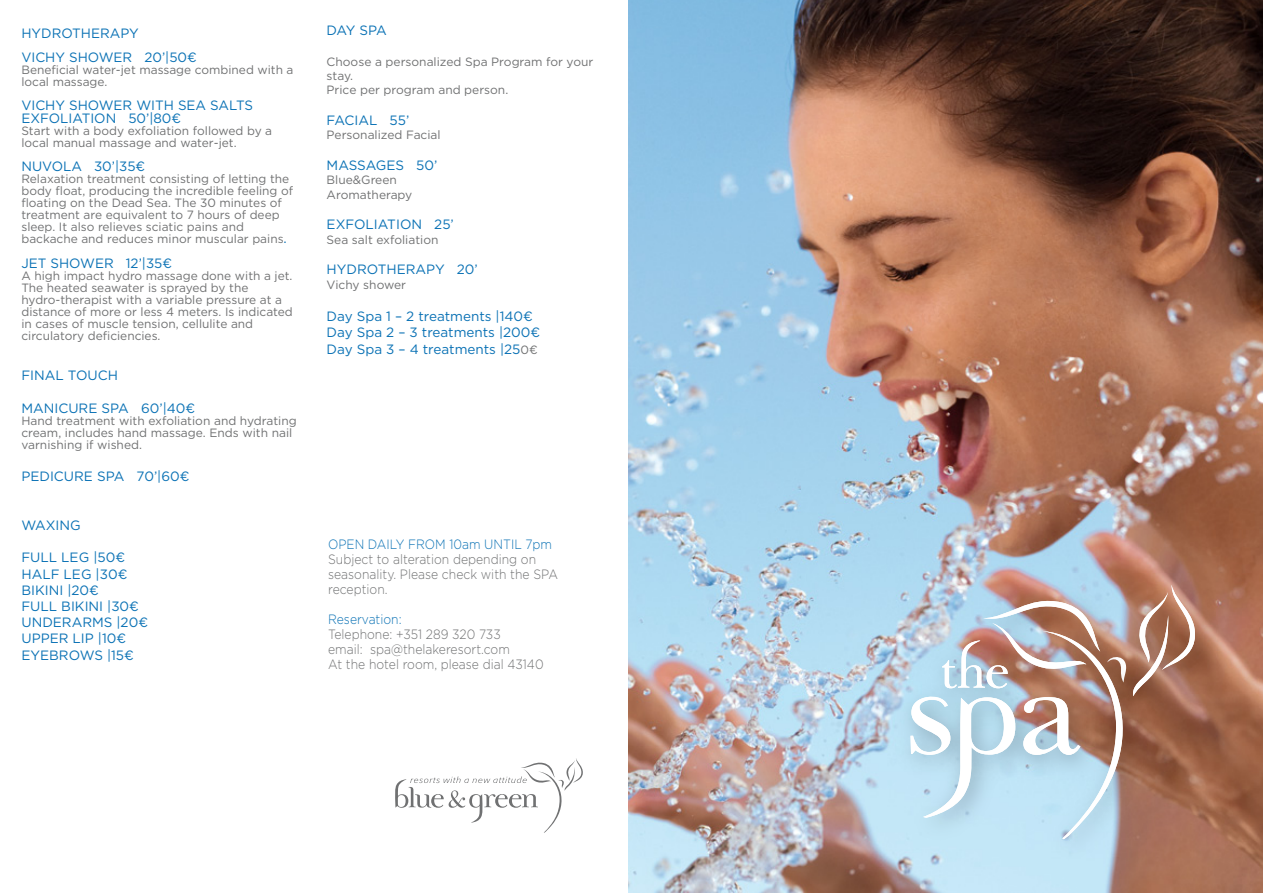
<style>
.page{position:relative;width:1263px;height:893px;background:#fff}
.page>*{position:absolute;margin:0;border:0;box-sizing:border-box;transform-origin:0 0}
.t1{font:13.5px/16.2px "Gotham";color:#0b72b5}
.t2{font:300 13.5px/15px "Gotham";color:#707172;scale:.9 1}
.t3{font:300 13.5px "Gotham";color:#0b72b5;scale:.9 1}
.t4{font:12px/12.1px "Gotham";color:#707172}
.s1{font-size:13.5px;color:#0b72b5}
.s2{font-size:12px;color:#707172}
</style>
<div class="page">
<img style="left:628px;top:0;width:635px;height:893px">
<img style="left:888px;top:562px;width:339px;height:309px">
<svg style="left:910px;top:585px;width:286px;height:258px;background:#b7b0af"></svg>
<svg style="left:395px;top:758px;width:188px;height:75px"></svg>
<p class="t1" style="left:21px;top:21px;width:177px;line-height:24.2px">HYDROTHERAPY<br>VICHY SHOWER 20’|50€</p>
<p class="t4" style="left:21px;top:64px;width:274px">Beneficial water-jet massage combined with a local massage.</p>
<p class="t1" style="left:21px;top:99px;width:233px;line-height:12.1px">VICHY SHOWER WITH SEA SALTS<br>EXFOLIATION 50’|80€</p>
<p class="t4" style="left:21px;top:124px;width:252px">Start with a body exfoliation followed by a local manual massage and water-jet.</p>
<p class="t1" style="left:21px;top:158px;width:125px">NUVOLA 30’|35€</p>
<p class="t4" style="left:21px;top:172px;width:273px">Relaxation treatment consisting of letting the body float, producing the incredible feeling of floating on the Dead Sea. The 30 minutes of treatment are equivalent to 7 hours of deep sleep. It also relieves sciatic pains and backache and reduces minor muscular pains<span class="s1">.</span></p>
<p class="t1" style="left:21px;top:254px;width:152px">JET SHOWER 12’|35€</p>
<p class="t4" style="left:21px;top:269px;width:273px">A high impact hydro massage done with a jet.<br>The heated seawater is sprayed by the hydro-therapist with a variable pressure at a distance of more or less 4 meters. Is indicated in cases of muscle tension, cellulite and circulatory deficiencies.</p>
<p class="t1" style="left:21px;top:367px;width:98px">FINAL TOUCH</p>
<p class="t1" style="left:21px;top:400px;width:175px">MANICURE SPA 60’|40€</p>
<p class="t4" style="left:21px;top:414px;width:277px">Hand treatment with exfoliation and hydrating cream, includes hand massage. Ends with nail varnishing if wished.</p>
<p class="t1" style="left:21px;top:468px;width:170px">PEDICURE SPA 70’|60€</p>
<p class="t1" style="left:21px;top:517px;width:61px">WAXING</p>
<p class="t1" style="left:21px;top:549px;width:128px">FULL LEG |50€<br>HALF LEG |30€<br>BIKINI |20€<br>FULL BIKINI |30€<br>UNDERARMS |20€<br>UPPER LIP |10€<br>EYEBROWS |15€</p>
<p class="t1" style="left:327px;top:22px;width:62px">DAY SPA</p>
<p class="t4" style="left:327px;top:54px;width:268px;line-height:14.4px">Choose a personalized Spa Program for your stay.<br>Price per program and person.</p>
<p class="t1" style="left:327px;top:112px;width:84px">FACIAL 55’</p>
<p class="t4" style="left:327px;top:129px;width:116px">Personalized Facial</p>
<p class="t1" style="left:327px;top:157px;width:112px">MASSAGES 50’</p>
<p class="t4" style="left:327px;top:173px;width:87px;line-height:14.4px">Blue&amp;Green<br>Aromatherapy</p>
<p class="t1" style="left:327px;top:216px;width:129px">EXFOLIATION 25’</p>
<p class="t4" style="left:327px;top:233px;width:113px">Sea salt exfoliation</p>
<p class="t1" style="left:327px;top:261px;width:153px">HYDROTHERAPY 20’</p>
<p class="t4" style="left:327px;top:278px;width:81px">Vichy shower</p>
<p class="t1" style="left:327px;top:308px;width:215px">Day Spa 1 – 2 treatments |140€<br>Day Spa 2 – 3 treatments |200€<br>Day Spa 3 – 4 treatments |25<span class="s2">0€</span></p>
<p class="t3" style="left:328px;top:535px;width:250px">OPEN DAILY FROM 10am UNTIL 7pm</p>
<p class="t2" style="left:328px;top:551px;width:257px">Subject to alteration depending on seasonality. Please check with the SPA reception.</p>
<p class="t3" style="left:328px;top:610px;width:83px">Reservation:</p>
<p class="t2" style="left:328px;top:626px;width:241px">Telephone: +351 289 320 733<br>email: spa@thelakeresort.com<br>At the hotel room, please dial 43140</p>
</div>
